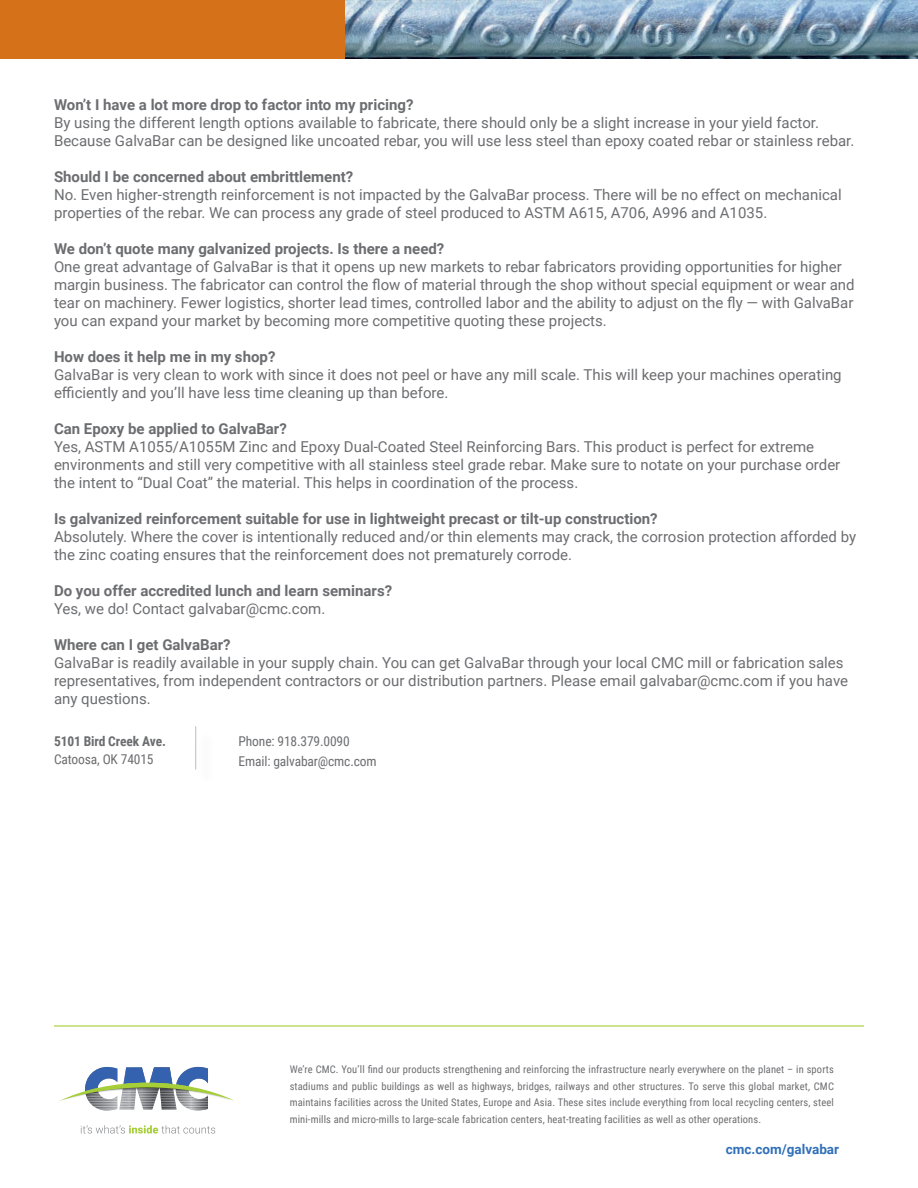
<style>
.page{position:relative;width:918px;height:1188px;background:#fff}
.page>*{position:absolute;margin:0;border:0;box-sizing:border-box;transform-origin:0 0}
.t1{font:15px/18px "Roboto";color:#6c6d70}
.t2{font:700 15px/18px "Roboto";color:#6c6d70}
.t3{font:13.5px/19.5px "Roboto Condensed";letter-spacing:-.01em;color:#6c6d70}
.t4{font:700 13.5px "Roboto Condensed";letter-spacing:-.01em;color:#6c6d70}
.t5{font:700 13.5px "Roboto";color:#3170b8}
.t6{font:10.5px/16.5px "Roboto Condensed";letter-spacing:.01em;color:#6c6d70;text-align:justify}
.s1{font-weight:700}
.s2{font-weight:400}
</style>
<div class="page">
<hr style="left:195px;top:726px;width:1px;height:44px;background:#bcbdc0">
<hr style="left:54px;top:1025px;width:810px;height:2px;background:#a6ce39">
<div style="left:0;top:0;width:378px;height:59px;background:#d47119"></div>
<img style="left:346px;top:0;width:572px;height:59px">
<svg style="left:81px;top:1125px;width:134px;height:9px"></svg>
<svg style="left:59px;top:1067px;width:175px;height:44px"></svg>
<p class="t1" style="left:54px;top:95px;width:802px"><span class="s1">Won’t I have a lot more drop to factor into my pricing?<br></span>By using the different length options available to fabricate, there should only be a slight increase in your yield factor.<br>Because GalvaBar can be designed like uncoated rebar, you will use less steel than epoxy coated rebar or stainless rebar.</p>
<p class="t2" style="left:54px;top:167px;width:301px">Should I be concerned about embrittlement?</p>
<p class="t1" style="left:54px;top:185px;width:789px">No. Even higher-strength reinforcement is not impacted by the GalvaBar process. There will be no effect on mechanical properties of the rebar. We can process any grade of steel produced to ASTM A615, A706, A996 and A1035.</p>
<p class="t1" style="left:54px;top:239px;width:802px"><span class="s1">We don’t quote many galvanized projects. Is there a need?<br></span>One great advantage of GalvaBar is that it opens up new markets to rebar fabricators providing opportunities for higher margin business. The fabricator can control the flow of material through the shop without special equipment or wear and tear on machinery. Fewer logistics, shorter lead times, controlled labor and the ability to adjust on the fly — with GalvaBar you can expand your market by becoming more competitive quoting these projects.</p>
<p class="t2" style="left:54px;top:347px;width:223px">How does it help me in my shop?</p>
<p class="t1" style="left:54px;top:365px;width:789px">GalvaBar is very clean to work with since it does not peel or have any mill scale. This will keep your machines operating efficiently and you’ll have less time cleaning up than before.</p>
<p class="t1" style="left:54px;top:419px;width:788px"><span class="s1">Can Epoxy be applied to GalvaBar?<br></span>Yes, ASTM A1055/A1055M Zinc and Epoxy Dual-Coated Steel Reinforcing Bars. This product is perfect for extreme environments and still very competitive with all stainless steel grade rebar. Make sure to notate on your purchase order the intent to “Dual Coat” the material. This helps in coordination of the process.</p>
<p class="t1" style="left:54px;top:509px;width:804px"><span class="s1">Is galvanized reinforcement suitable for use in lightweight precast or tilt-up construction?<br></span>Absolutely. Where the cover is intentionally reduced and/or thin elements may crack, the corrosion protection afforded by the zinc coating ensures that the reinforcement does not prematurely corrode.</p>
<p class="t2" style="left:54px;top:581px;width:340px">Do you offer accredited lunch and learn seminars?<br><span class="s2">Yes, we do! Contact galvabar@cmc.com.</span></p>
<p class="t2" style="left:54px;top:635px;width:178px">Where can I get GalvaBar?</p>
<p class="t1" style="left:54px;top:653px;width:796px">GalvaBar is readily available in your supply chain. You can get GalvaBar through your local CMC mill or fabrication sales representatives, from independent contractors or our distribution partners. Please email galvabar@cmc.com if you have any questions.</p>
<p class="t4" style="left:54px;top:732px;width:113px">5101 Bird Creek Ave.</p>
<p class="t3" style="left:54px;top:749px;width:101px">Catoosa, OK 74015</p>
<p class="t3" style="left:239px;top:731px;width:140px">Phone: 918.379.0090<br>Email: galvabar@cmc.com</p>
<p class="t6" style="left:290px;top:1061px;width:546px">We’re CMC. You’ll find our products strengthening and reinforcing the infrastructure nearly everywhere on the planet – in sports stadiums and public buildings as well as highways, bridges, railways and other structures. To serve this global market, CMC maintains facilities across the United States, Europe and Asia. These sites include everything from local recycling centers, steel mini-mills and micro-mills to large-scale fabrication centers, heat-treating facilities as well as other operations.</p>
<p class="t5" style="left:726px;top:1140px;width:115px">cmc.com/galvabar</p>
</div>
